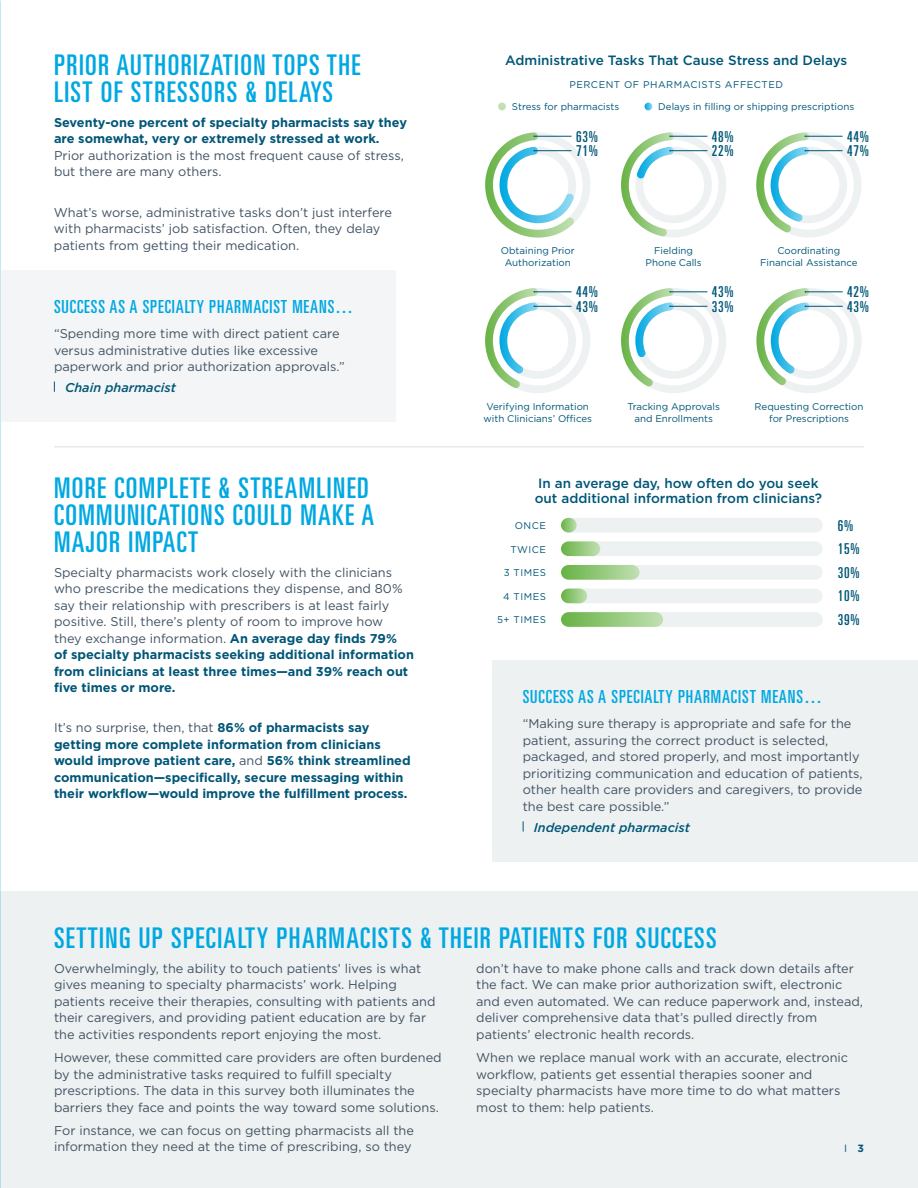
<style>
.page{position:relative;width:918px;height:1188px;background:#fff}
.page>*{position:absolute;margin:0;border:0;box-sizing:border-box;transform-origin:0 0}
.t1{font:ultra-condensed 28.5px/27px "Univers LT Std";letter-spacing:.05em;color:#00a8e1}
.t2{font:ultra-condensed 18px "Univers LT Std";letter-spacing:.05em;color:#00a8e1}
.t3{font:ultra-condensed 15px "Univers LT Std";letter-spacing:.05em;color:#005677}
.t4{font:500 13.5px/15px "Gotham";color:#005677}
.t5{font:12.75px/16.5px "Gotham";color:#415363}
.t6{font:700 12.75px/16.5px "Gotham";color:#005677}
.t7{font:italic 500 12.75px "Gotham";color:#005677}
.t8{font:10.5px "Gotham";color:#005677}
.t9{font:9.75px/11.7px "Gotham";color:#005677;text-align:center}
.t10{font:9.75px "Gotham";letter-spacing:.05em;color:#005677}
.s1{font-weight:400;color:#415363}
.s2{font-weight:700;color:#005677}
.s3{font-weight:700}
</style>
<div class="page">
<div style="left:0;top:892px;width:918px;height:296px;background:#eef1f2"></div>
<img style="left:0;top:0;width:1px;height:1188px">
<hr style="left:54px;top:446px;width:810px;height:1px;background:#d9e0e2">
<div style="left:493px;top:660px;width:425px;height:202px;background:#eef1f2"></div>
<div style="left:572px;top:518px;width:251px;height:14px;background:#eef1f2"></div>
<svg style="left:561px;top:518px;width:16px;height:15px"></svg>
<svg style="left:561px;top:541px;width:262px;height:15px;background:#e2ece2"></svg>
<svg style="left:561px;top:565px;width:262px;height:15px;background:#d5e6d0"></svg>
<div style="left:583px;top:589px;width:240px;height:14px;background:#eef1f2"></div>
<svg style="left:561px;top:589px;width:26px;height:14px"></svg>
<svg style="left:561px;top:612px;width:262px;height:15px;background:#cce2c6"></svg>
<div style="left:0;top:270px;width:395px;height:152px;background:#f3f5f6"></div>
<svg style="left:498px;top:103px;width:8px;height:7px"></svg>
<svg style="left:645px;top:103px;width:7px;height:7px"></svg>
<svg style="left:621px;top:132px;width:105px;height:105px"></svg>
<svg style="left:756px;top:132px;width:105px;height:105px"></svg>
<svg style="left:485px;top:132px;width:105px;height:106px"></svg>
<svg style="left:485px;top:288px;width:105px;height:105px"></svg>
<svg style="left:621px;top:288px;width:105px;height:105px"></svg>
<svg style="left:756px;top:288px;width:106px;height:105px"></svg>
<p class="t1" style="left:54px;top:51px;width:308px">PRIOR AUTHORIZATION TOPS THE<br>LIST OF STRESSORS &amp; DELAYS</p>
<p class="t6" style="left:54px;top:114px;width:355px">Seventy-one percent of specialty pharmacists say they are somewhat, very or extremely stressed at work.<br><span class="s1">Prior authorization is the most frequent cause of stress, but there are many others.</span></p>
<p class="t5" style="left:54px;top:204px;width:340px">What’s worse, administrative tasks don’t just interfere with pharmacists’ job satisfaction. Often, they delay patients from getting their medication.</p>
<p class="t2" style="left:54px;top:296px;width:301px">SUCCESS AS A SPECIALTY PHARMACIST MEANS…</p>
<p class="t5" style="left:54px;top:325px;width:292px">“Spending more time with direct patient care versus administrative duties like excessive paperwork and prior authorization approvals.”</p>
<p class="t7" style="left:65px;top:379px;width:112px">Chain pharmacist</p>
<p class="t1" style="left:54px;top:474px;width:321px">MORE COMPLETE &amp; STREAMLINED<br>COMMUNICATIONS COULD MAKE A<br>MAJOR IMPACT</p>
<p class="t5" style="left:54px;top:564px;width:361px">Specialty pharmacists work closely with the clinicians who prescribe the medications they dispense, and 80% say their relationship with prescribers is at least fairly positive. Still, there’s plenty of room to improve how they exchange information. <span class="s2">An average day finds 79%<br>of specialty pharmacists seeking additional information from clinicians at least three times—and 39% reach out five times or more.</span></p>
<p class="t6" style="left:54px;top:720px;width:358px"><span class="s1">It’s no surprise, then, that</span> 86% of pharmacists say getting more complete information from clinicians would improve patient care, <span class="s1">and</span> 56% think streamlined communication—specifically, secure messaging within their workflow—would improve the fulfillment process.</p>
<p class="t4" style="left:505px;top:52px;width:344px">Administrative Tasks That Cause Stress and Delays</p>
<p class="t10" style="left:569px;top:78px;width:215px">PERCENT OF PHARMACISTS AFFECTED</p>
<p class="t9" style="left:512px;top:101px;width:109px">Stress for pharmacists</p>
<p class="t9" style="left:658px;top:101px;width:198px">Delays in filling or shipping prescriptions</p>
<p class="t3" style="left:576px;top:128px;width:23px">63%</p>
<p class="t3" style="left:712px;top:128px;width:23px">48%</p>
<p class="t3" style="left:847px;top:128px;width:23px">44%</p>
<p class="t3" style="left:576px;top:142px;width:23px">71%</p>
<p class="t3" style="left:712px;top:142px;width:23px">22%</p>
<p class="t3" style="left:847px;top:142px;width:23px">47%</p>
<p class="t9" style="left:501px;top:245px;width:75px">Obtaining Prior<br>Authorization</p>
<p class="t3" style="left:576px;top:283px;width:23px">44%</p>
<p class="t3" style="left:576px;top:298px;width:23px">43%</p>
<p class="t9" style="left:646px;top:245px;width:58px">Fielding<br>Phone Calls</p>
<p class="t3" style="left:712px;top:283px;width:23px">43%</p>
<p class="t3" style="left:712px;top:298px;width:23px">33%</p>
<p class="t9" style="left:760px;top:245px;width:99px">Coordinating<br>Financial Assistance</p>
<p class="t3" style="left:847px;top:283px;width:23px">42%</p>
<p class="t3" style="left:847px;top:298px;width:23px">43%</p>
<p class="t9" style="left:483px;top:401px;width:110px">Verifying Information with Clinicians’ Offices</p>
<p class="t9" style="left:627px;top:401px;width:94px">Tracking Approvals and Enrollments</p>
<p class="t9" style="left:755px;top:401px;width:110px">Requesting Correction for Prescriptions</p>
<p class="t4" style="left:535px;top:475px;width:289px">In an average day, how often do you seek out additional information from clinicians?</p>
<p class="t9" style="left:515px;top:520px;width:33px">ONCE</p>
<p class="t3" style="left:838px;top:517px;width:17px">6%</p>
<p class="t9" style="left:510px;top:543px;width:37px">TWICE</p>
<p class="t3" style="left:838px;top:540px;width:23px">15%</p>
<p class="t9" style="left:504px;top:567px;width:44px">3 TIMES</p>
<p class="t3" style="left:838px;top:564px;width:23px">30%</p>
<p class="t9" style="left:503px;top:590px;width:44px">4 TIMES</p>
<p class="t3" style="left:838px;top:587px;width:23px">10%</p>
<p class="t9" style="left:497px;top:614px;width:50px">5+ TIMES</p>
<p class="t3" style="left:838px;top:611px;width:23px">39%</p>
<p class="t2" style="left:523px;top:687px;width:301px">SUCCESS AS A SPECIALTY PHARMACIST MEANS…</p>
<p class="t5" style="left:523px;top:715px;width:341px">“Making sure therapy is appropriate and safe for the patient, assuring the correct product is selected, packaged, and stored properly, and most importantly prioritizing communication and education of patients, other health care providers and caregivers, to provide the best care possible.”</p>
<p class="t7" style="left:534px;top:819px;width:158px">Independent pharmacist</p>
<p class="t1" style="left:54px;top:924px;width:664px">SETTING UP SPECIALTY PHARMACISTS &amp; THEIR PATIENTS FOR SUCCESS</p>
<p class="t5" style="left:54px;top:960px;width:383px">Overwhelmingly, the ability to touch patients’ lives is what gives meaning to specialty pharmacists’ work. Helping patients receive their therapies, consulting with patients and their caregivers, and providing patient education are by far the activities respondents report enjoying the most.</p>
<p class="t5" style="left:54px;top:1049px;width:389px">However, these committed care providers are often burdened by the administrative tasks required to fulfill specialty prescriptions. The data in this survey both illuminates the barriers they face and points the way toward some solutions.</p>
<p class="t5" style="left:54px;top:1122px;width:361px">For instance, we can focus on getting pharmacists all the information they need at the time of prescribing, so they</p>
<p class="t5" style="left:476px;top:960px;width:388px">don’t have to make phone calls and track down details after the fact. We can make prior authorization swift, electronic and even automated. We can reduce paperwork and, instead, deliver comprehensive data that’s pulled directly from patients’ electronic health records.</p>
<p class="t5" style="left:476px;top:1049px;width:373px">When we replace manual work with an accurate, electronic workflow, patients get essential therapies sooner and specialty pharmacists have more time to do what matters most to them: help patients.</p>
<p class="t8" style="left:844px;top:1142px;width:21px">I <span class="s3">3</span></p>
</div>
